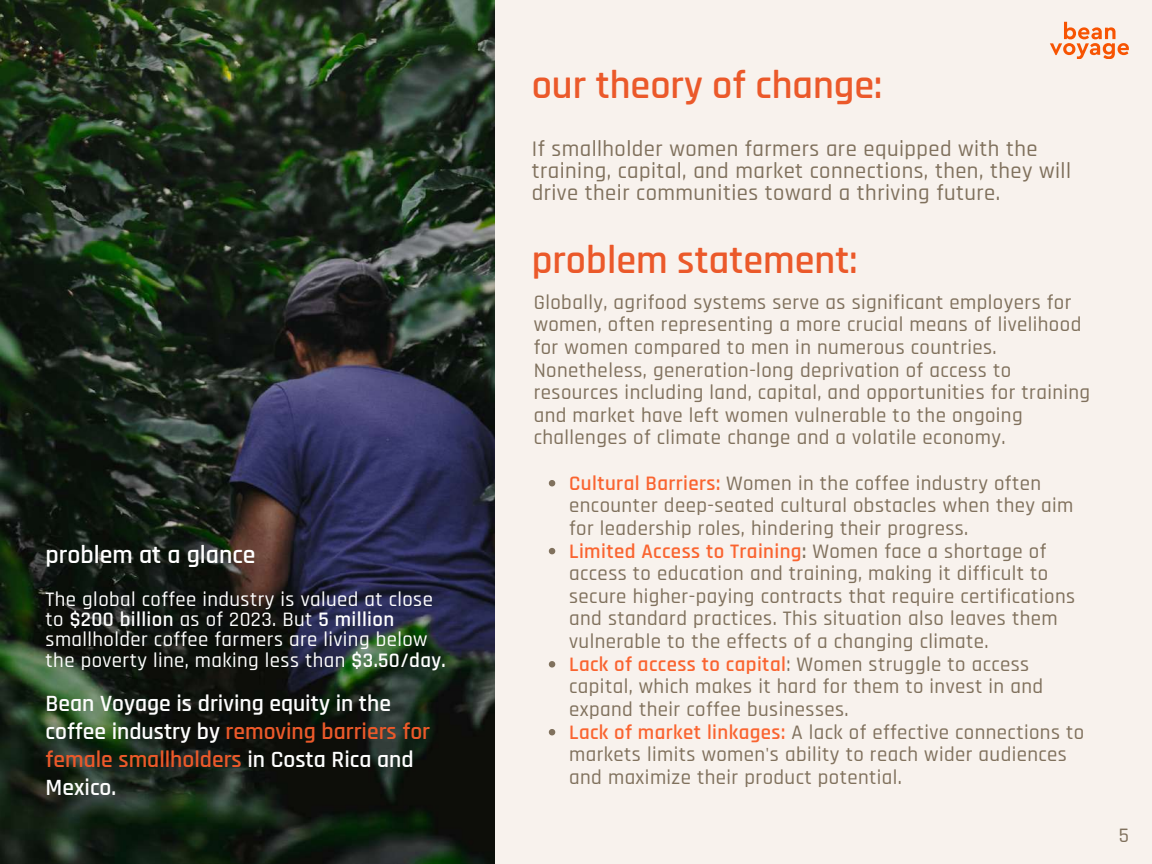
<style>
.page{position:relative;width:1152px;height:864px;background:#f8f2ed}
.page>*{position:absolute;margin:0;border:0;box-sizing:border-box;transform-origin:0 0}
.t1{font:600 40.2px "Rajdhani";color:#eb592a}
.t2{font:600 25.8px "Rajdhani";color:#fff}
.t3{font:600 23.55px/28.2px "Rajdhani";color:#fdfdfd}
.t4{font:500 22.65px/21.9px "Rajdhani";letter-spacing:.02em;color:#80715d}
.t5{font:500 20.85px/22.6px "Rajdhani";letter-spacing:.02em;color:#80715d}
.t6{font:500 20.85px/20.2px "Rajdhani";letter-spacing:.02em;color:#fff}
.s1{font-weight:600}
.s2{color:#eb592a}
.s3{font-weight:600;color:#fa6430}
</style>
<div class="page">
<img style="left:0;top:0;width:495px;height:864px">
<svg style="left:1050px;top:22px;width:79px;height:37px"></svg>
<svg style="left:549px;top:480px;width:6px;height:6px"></svg>
<svg style="left:549px;top:548px;width:6px;height:6px"></svg>
<svg style="left:549px;top:661px;width:6px;height:7px"></svg>
<svg style="left:549px;top:729px;width:6px;height:6px"></svg>
<p class="t2" style="left:46px;top:539px;width:211px">problem at a glance</p>
<p class="t6" style="left:46px;top:590px;width:402px">The global coffee industry is valued at close to <span class="s1">$200 billion</span> as of 2023. But <span class="s1">5 million </span>smallholder coffee farmers are living below the poverty line, making less than <span class="s1">$3.50/day.</span></p>
<p class="t3" style="left:46px;top:690px;width:386px">Bean Voyage is driving equity in the coffee industry by <span class="s2">removing barriers for female smallholders</span> in Costa Rica and<br>Mexico.</p>
<h1 class="t1" style="left:532px;top:60px;width:352px">our theory of change:</h1>
<p class="t4" style="left:532px;top:139px;width:541px">If smallholder women farmers are equipped with the training, capital, and market connections, then, they will drive their communities toward a thriving future.</p>
<h1 class="t1" style="left:532px;top:235px;width:327px">problem statement:</h1>
<p class="t5" style="left:534px;top:291px;width:558px">Globally, agrifood systems serve as significant employers for women, often representing a more crucial means of livelihood for women compared to men in numerous countries.<br>Nonetheless, generation-long deprivation of access to resources including land, capital, and opportunities for training and market have left women vulnerable to the ongoing challenges of climate change and a volatile economy.</p>
<p class="t5" style="left:569px;top:472px;width:517px"><span class="s3">Cultural Barriers:</span> Women in the coffee industry often encounter deep-seated cultural obstacles when they aim for leadership roles, hindering their progress.<br><span class="s3">Limited Access to Training</span><span class="s1">:</span> Women face a shortage of access to education and training, making it difficult to secure higher-paying contracts that require certifications and standard practices. This situation also leaves them vulnerable to the effects of a changing climate.<br><span class="s3">Lack of access to capital</span>: Women struggle to access capital, which makes it hard for them to invest in and expand their coffee businesses.<br><span class="s3">Lack of market linkages:</span> A lack of effective connections to markets limits women's ability to reach wider audiences and maximize their product potential.</p>
<p class="t5" style="left:1119px;top:825px;width:12px">5</p>
</div>
